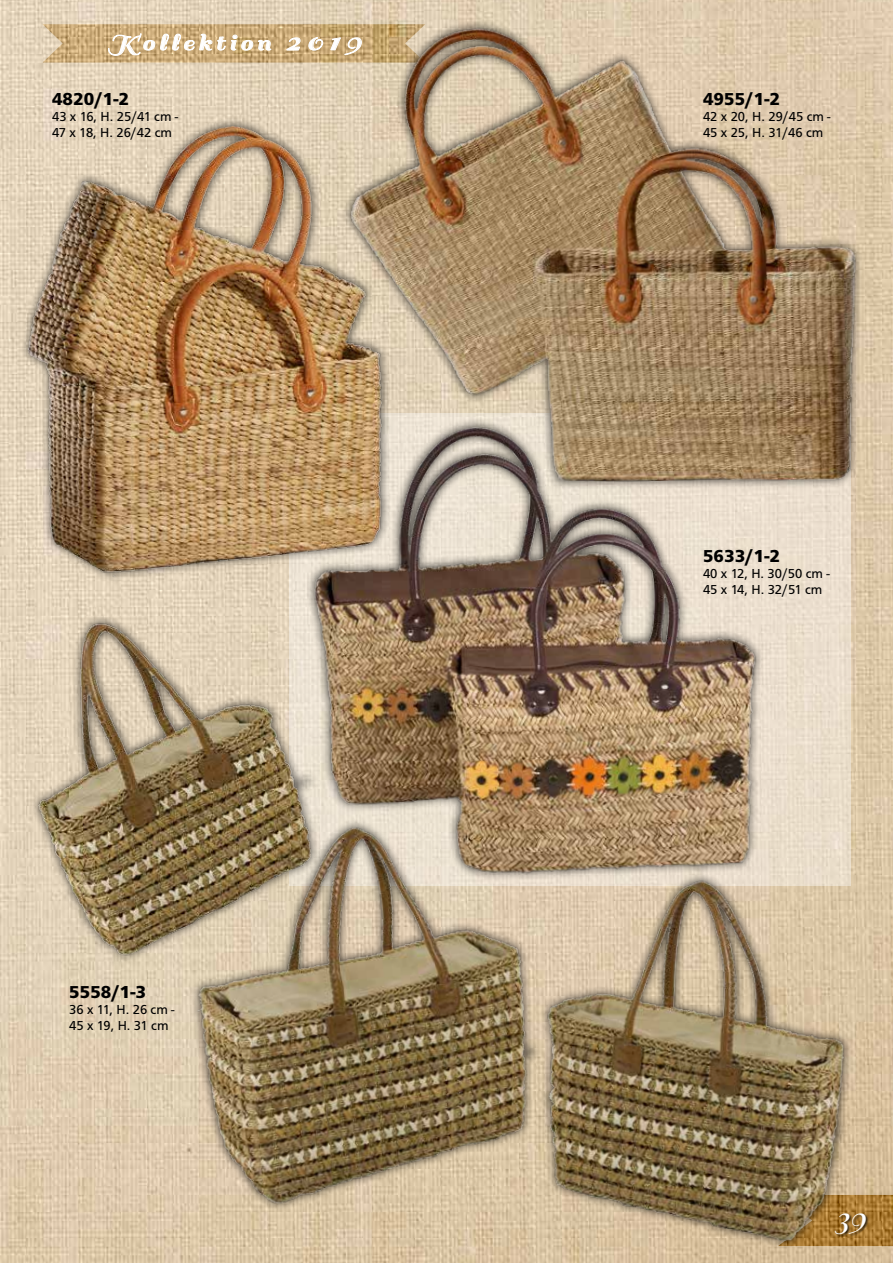
<style>
.page{position:relative;width:893px;height:1263px;background:#fff}
.page>*{position:absolute;margin:0;border:0;box-sizing:border-box;transform-origin:0 0}
.t1{font:37.5px "Sail";color:#fff}
.t2{font:24.3px "Sail";letter-spacing:.145em;color:#fff;scale:1.17 1}
.t3{font:800 18px "Front Page";color:#000}
.t4{font:13.5px/16.2px "Front Page";color:#000}
.s1{font-size:31.05px}
</style>
<div class="page">
<img style="left:0;top:0;width:893px;height:1263px">
<svg style="left:861px;top:1195px;width:32px;height:51px"></svg>
<svg style="left:43px;top:24px;width:296px;height:39px;background:#ceb284"></svg>
<div style="left:834px;top:1213px;width:35px;height:24px;background:#000;opacity:.75"></div>
<img style="left:0;top:87px;width:108px;height:39px">
<img style="left:0;top:641px;width:44px;height:403px">
<img style="left:0;top:126px;width:339px;height:493px">
<img style="left:340px;top:18px;width:553px;height:390px">
<img style="left:32px;top:617px;width:270px;height:377px">
<svg style="left:174px;top:804px;width:8px;height:414px;background:#c0ae8f"></svg>
<img style="left:182px;top:799px;width:240px;height:427px">
<img style="left:302px;top:408px;width:591px;height:565px">
<img style="left:422px;top:864px;width:433px;height:399px">
<h2 class="t2" style="left:108px;top:29px;width:218px">Kollektion <span class="s1">2019</span></h2>
<h3 class="t3" style="left:52px;top:88px;width:78px">4820/1-2</h3>
<p class="t4" style="left:52px;top:108px;width:128px">43 x 16, H. 25/41 cm -<br>47 x 18, H. 26/42 cm</p>
<h3 class="t3" style="left:69px;top:981px;width:78px">5558/1-3</h3>
<p class="t4" style="left:69px;top:1001px;width:107px">36 x 11, H. 26 cm -<br>45 x 19, H. 31 cm</p>
<h3 class="t3" style="left:703px;top:88px;width:78px">4955/1-2</h3>
<p class="t4" style="left:703px;top:108px;width:129px">42 x 20, H. 29/45 cm -<br>45 x 25, H. 31/46 cm</p>
<h3 class="t3" style="left:703px;top:545px;width:78px">5633/1-2</h3>
<p class="t4" style="left:703px;top:565px;width:128px">40 x 12, H. 30/50 cm -<br>45 x 14, H. 32/51 cm</p>
<h1 class="t1" style="left:835px;top:1196px;width:32px">39</h1>
</div>
